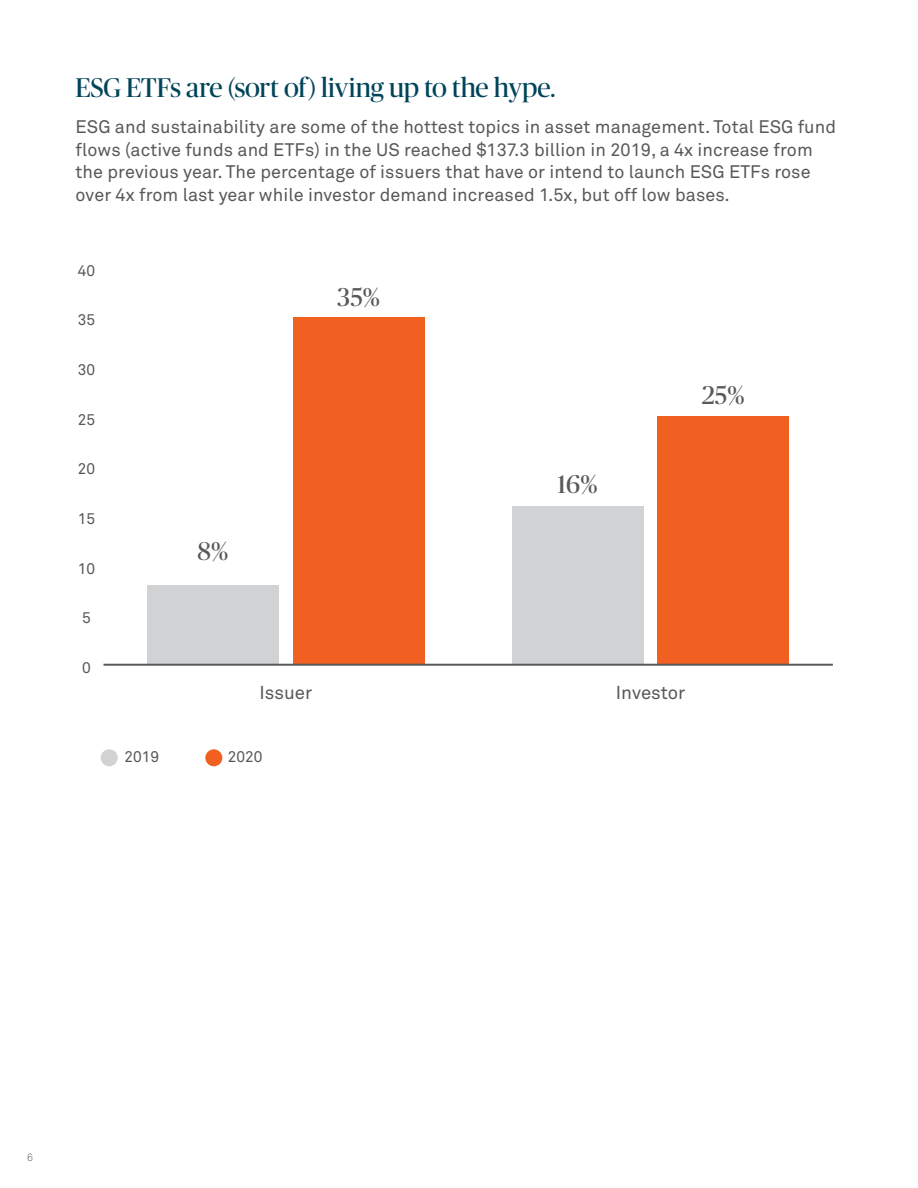
<style>
.page{position:relative;width:918px;height:1188px;background:#fff}
.page>*{position:absolute;margin:0;border:0;box-sizing:border-box;transform-origin:0 0}
.t1{font:27px "Publico Banner";letter-spacing:-.005em;color:#00445a}
.t2{font:25.8px "Publico Banner";color:#59595b}
.t3{font:18.6px "Akkurat Pro";letter-spacing:-.005em;color:#57585a}
.t4{font:18px/22.5px "Akkurat Pro";letter-spacing:.005em;color:#57585a}
.t5{font:15.45px "Akkurat Pro";color:#57585a}
.t6{font:10.5px "Akkurat Light Pro";color:#57585a}
</style>
<div class="page">
<div style="left:293px;top:317px;width:131px;height:348px;background:#f26021"></div>
<div style="left:147px;top:585px;width:132px;height:80px;background:#d1d2d4"></div>
<div style="left:658px;top:417px;width:131px;height:248px;background:#f26021"></div>
<div style="left:512px;top:506px;width:131px;height:159px;background:#d1d2d4"></div>
<hr style="left:104px;top:664px;width:729px;height:2px;background:#57585a">
<div style="left:101px;top:749px;width:17px;height:17px;background:#d1d2d4;border-radius:50%"></div>
<div style="left:205px;top:749px;width:17px;height:17px;background:#f26021;border-radius:50%"></div>
<h1 class="t1" style="left:76px;top:70px;width:481px">ESG ETFs are (sort of) living up to the hype.</h1>
<p class="t4" style="left:76px;top:116px;width:762px">ESG and sustainability are some of the hottest topics in asset management. Total ESG fund flows (active funds and ETFs) in the US reached $137.3 billion in 2019, a 4x increase from the previous year. The percentage of issuers that have or intend to launch ESG ETFs rose over 4x from last year while investor demand increased 1.5x, but off low bases.</p>
<p class="t5" style="left:78px;top:261px;width:19px">40</p>
<p class="t5" style="left:78px;top:311px;width:19px">35</p>
<p class="t5" style="left:78px;top:361px;width:19px">30</p>
<p class="t5" style="left:78px;top:410px;width:19px">25</p>
<p class="t5" style="left:78px;top:460px;width:19px">20</p>
<p class="t5" style="left:78px;top:510px;width:19px">15</p>
<p class="t5" style="left:78px;top:559px;width:19px">10</p>
<p class="t5" style="left:82px;top:609px;width:10px">5</p>
<p class="t5" style="left:82px;top:659px;width:10px">0</p>
<h2 class="t2" style="left:197px;top:533px;width:32px">8%</h2>
<h2 class="t2" style="left:337px;top:280px;width:44px">35%</h2>
<h2 class="t2" style="left:557px;top:467px;width:42px">16%</h2>
<h2 class="t2" style="left:702px;top:377px;width:44px">25%</h2>
<p class="t3" style="left:259px;top:682px;width:54px">Issuer</p>
<p class="t3" style="left:616px;top:682px;width:71px">Investor</p>
<p class="t5" style="left:125px;top:748px;width:36px">2019</p>
<p class="t5" style="left:228px;top:748px;width:36px">2020</p>
<p class="t6" style="left:27px;top:1151px;width:7px">6</p>
</div>
